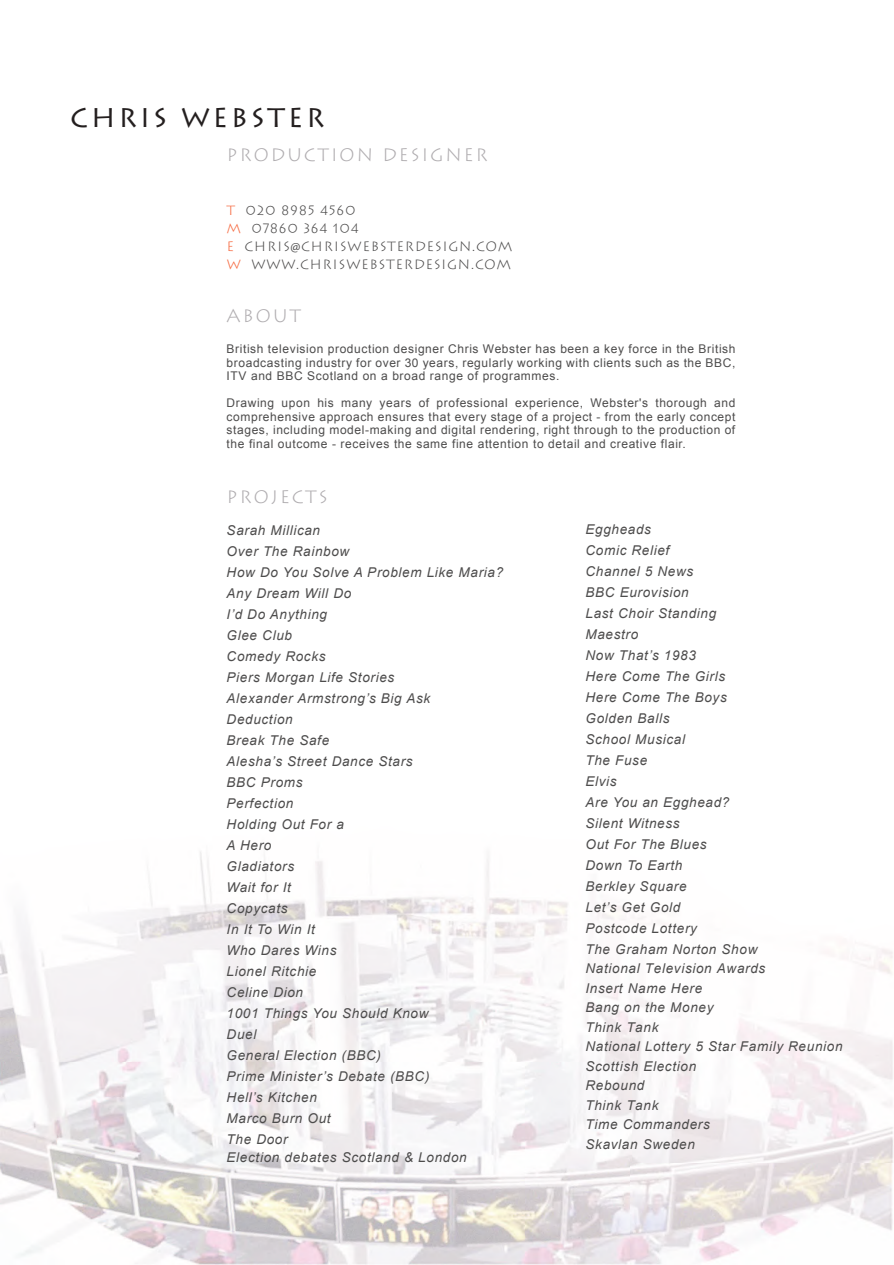
<style>
.page{position:relative;width:894px;height:1265px;background:#fff}
.page>*{position:absolute;margin:0;border:0;box-sizing:border-box;transform-origin:0 0}
.t1{font:27px "Slo Lithos";letter-spacing:.1em;color:#241f1f}
.t2{font:300 18px "Slo Lithos";letter-spacing:.1em;color:#b0adb0}
.t3{font:italic 13.5px/21px "Arial";letter-spacing:.05em;color:#4d4c4c}
.t4{font:300 13.5px/18px "Slo Lithos";letter-spacing:.05em;color:#4d4c4c}
.t5{font:12px/13.5px "Arial";letter-spacing:.05em;color:#4d4c4c;text-align:justify}
.s1{color:#f6683e}
.s2{font-family:"Myriad Pro";font-weight:400}
</style>
<div class="page">
<img style="left:0;top:851px;width:893px;height:413px">
<h1 class="t1" style="left:70px;top:103px;width:256px">CHRIS WEBSTER</h1>
<h2 class="t2" style="left:226px;top:145px;width:262px">PRODUCTION DESIGNER</h2>
<p class="t4" style="left:226px;top:201px;width:287px"><span class="s1">T</span> 020 8985 4560<br><span class="s1">M</span> 07860 364 104<br><span class="s1">E</span> CHRIS<span class="s2">@</span>CHRISWEBSTERDESIGN.COM<br><span class="s1">W</span> WWW.CHRISWEBSTERDESIGN.COM</p>
<h2 class="t2" style="left:226px;top:305px;width:76px">ABOUT</h2>
<p class="t5" style="left:226px;top:342px;width:510px">British television production designer Chris Webster has been a key force in the British broadcasting industry for over 30 years, regularly working with clients such as the BBC, ITV and BBC Scotland on a broad range of programmes.</p>
<p class="t5" style="left:226px;top:396px;width:510px">Drawing upon his many years of professional experience, Webster's thorough and comprehensive approach ensures that every stage of a project - from the early concept stages, including model-making and digital rendering, right through to the production of the final outcome - receives the same fine attention to detail and creative flair.</p>
<h2 class="t2" style="left:226px;top:486px;width:102px">PROJECTS</h2>
<p class="t3" style="left:226px;top:519px;width:278px">Sarah Millican<br>Over The Rainbow<br>How Do You Solve A Problem Like Maria?<br>Any Dream Will Do<br>I’d Do Anything<br>Glee Club<br>Comedy Rocks<br>Piers Morgan Life Stories<br>Alexander Armstrong’s Big Ask<br>Deduction<br>Break The Safe<br>Alesha’s Street Dance Stars<br>BBC Proms<br>Perfection<br>Holding Out For a<br>A Hero<br>Gladiators<br>Wait for It<br>Copycats<br>In It To Win It<br>Who Dares Wins<br>Lionel Ritchie<br>Celine Dion<br>1001 Things You Should Know<br>Duel<br>General Election (BBC)<br>Prime Minister’s Debate (BBC)<br>Hell’s Kitchen<br>Marco Burn Out<br>The Door</p>
<p class="t3" style="left:226px;top:1146px;width:241px">Election debates Scotland &amp; London</p>
<p class="t3" style="left:585px;top:518px;width:173px">Eggheads<br>Comic Relief<br>Channel 5 News<br>BBC Eurovision<br>Last Choir Standing<br>Maestro<br>Now That’s 1983<br>Here Come The Girls<br>Here Come The Boys<br>Golden Balls<br>School Musical<br>The Fuse<br>Elvis<br>Are You an Egghead?<br>Silent Witness<br>Out For The Blues<br>Down To Earth<br>Berkley Square<br>Let’s Get Gold<br>Postcode Lottery<br>The Graham Norton Show</p>
<p class="t3" style="left:585px;top:959px;width:258px;line-height:19.5px">National Television Awards<br>Insert Name Here<br>Bang on the Money<br>Think Tank<br>National Lottery 5 Star Family Reunion<br>Scottish Election<br>Rebound<br>Think Tank<br>Time Commanders<br>Skavlan Sweden</p>
</div>
